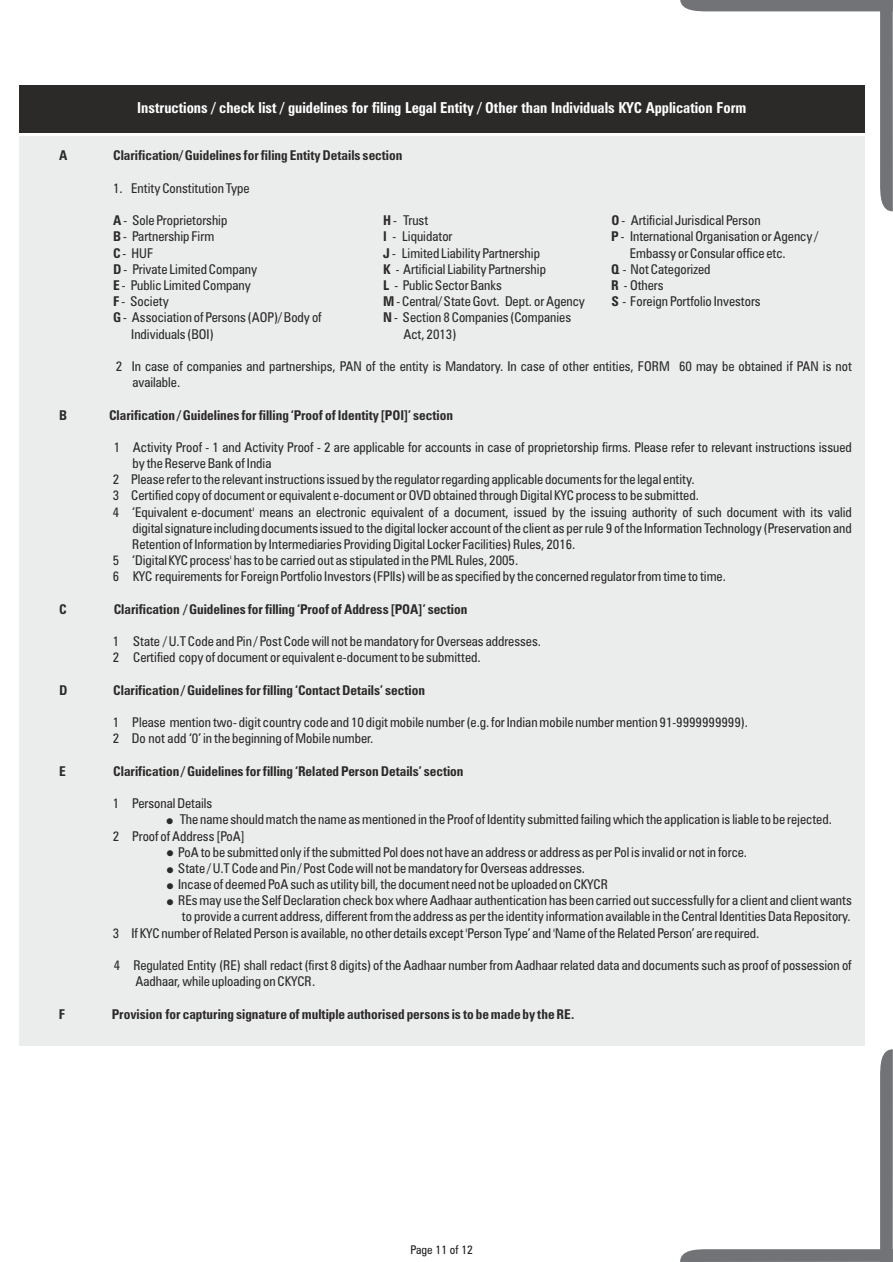
<style>
.page{position:relative;width:893px;height:1262px;background:#fff}
.page>*{position:absolute;margin:0;border:0;box-sizing:border-box;transform-origin:0 0}
.t1{font:700 condensed 15.15px "Zurich BT";color:#fefefe}
.t2{font:condensed 13.5px/16.2px "Zurich BT";color:#2b2a29}
.t3{font:700 condensed 13.5px "Zurich BT";color:#2b2a29}
.t4{font:condensed 12px "Zurich BT";color:#201e1e}
.s1{font-weight:700}
</style>
<div class="page">
<div style="left:19px;top:85px;width:845px;height:48px;background:#2b2a29"></div>
<div style="left:19px;top:137px;width:845px;height:908px;background:#ebecec"></div>
<svg style="left:680px;top:0;width:212px;height:211px"></svg>
<svg style="left:680px;top:1049px;width:212px;height:212px"></svg>
<p class="t1" style="left:137px;top:101px;width:611px">Instructions / check list / guidelines for filing Legal Entity / Other than Individuals KYC Application Form</p>
<p class="t3" style="left:59px;top:150px;width:10px">A</p>
<p class="t3" style="left:113px;top:150px;width:291px">Clarification/ Guidelines for filing Entity Details section</p>
<p class="t2" style="left:113px;top:181px;width:138px">1. Entity Constitution Type</p>
<p class="t2" style="left:113px;top:213px;width:116px"><span class="s1">A</span>- Sole Proprietorship</p>
<p class="t2" style="left:383px;top:213px;width:46px"><span class="s1">H</span>- Trust</p>
<p class="t2" style="left:611px;top:213px;width:151px"><span class="s1">O</span>- Artificial Jurisdical Person</p>
<p class="t2" style="left:113px;top:230px;width:103px"><span class="s1">B</span>- Partnership Firm</p>
<p class="t2" style="left:383px;top:230px;width:71px"><span class="s1">I</span> - Liquidator</p>
<p class="t2" style="left:611px;top:230px;width:208px"><span class="s1">P</span> - International Organisation or Agency /</p>
<p class="t2" style="left:113px;top:246px;width:42px"><span class="s1">C</span> - HUF</p>
<p class="t2" style="left:383px;top:246px;width:158px"><span class="s1">J</span> - Limited Liability Partnership</p>
<p class="t2" style="left:630px;top:246px;width:157px">Embassy or Consular office etc.</p>
<p class="t2" style="left:113px;top:262px;width:145px"><span class="s1">D</span>- Private Limited Company</p>
<p class="t2" style="left:383px;top:262px;width:164px"><span class="s1">K</span> - Artificial Liability Partnership</p>
<p class="t2" style="left:611px;top:262px;width:101px"><span class="s1">Q</span> - Not Categorized</p>
<p class="t2" style="left:113px;top:278px;width:139px"><span class="s1">E</span> - Public Limited Company</p>
<p class="t2" style="left:383px;top:278px;width:120px"><span class="s1">L</span> - Public Sector Banks</p>
<p class="t2" style="left:611px;top:278px;width:54px"><span class="s1">R</span> - Others</p>
<p class="t2" style="left:113px;top:294px;width:57px"><span class="s1">F</span> - Society</p>
<p class="t2" style="left:383px;top:294px;width:203px"><span class="s1">M</span> - Central/ State Govt. Dept. or Agency</p>
<p class="t2" style="left:611px;top:294px;width:151px"><span class="s1">S</span> - Foreign Portfolio Investors</p>
<p class="t2" style="left:113px;top:311px;width:210px"><span class="s1">G</span>- Association of Persons (AOP)/ Body of</p>
<p class="t2" style="left:383px;top:311px;width:189px"><span class="s1">N</span>- Section 8 Companies (Companies</p>
<p class="t2" style="left:131px;top:327px;width:84px">Individuals (BOI)</p>
<p class="t2" style="left:403px;top:327px;width:54px">Act, 2013)</p>
<p class="t2" style="left:132px;top:359px;width:721px;text-indent:-16px">2 In case of companies and partnerships, PAN of the entity is Mandatory. In case of other entities, FORM 60 may be obtained if PAN is not available.</p>
<p class="t3" style="left:59px;top:409px;width:9px">B</p>
<p class="t3" style="left:109px;top:409px;width:345px">Clarification / Guidelines for filling ‘Proof of Identity [POI]’ section</p>
<p class="t2" style="left:114px;top:440px;width:739px">1 Activity Proof - 1 and Activity Proof - 2 are applicable for accounts in case of proprietorship firms. Please refer to relevant instructions issued</p>
<p class="t2" style="left:132px;top:456px;width:141px">by the Reserve Bank of India</p>
<p class="t2" style="left:113px;top:472px;width:583px">2 Please refer to the relevant instructions issued by the regulator regarding applicable documents for the legal entity.</p>
<p class="t2" style="left:113px;top:489px;width:587px">3 Certified copy of document or equivalent e-document or OVD obtained through Digital KYC process to be submitted.</p>
<p class="t2" style="left:113px;top:505px;width:740px">4 ‘Equivalent e-document' means an electronic equivalent of a document, issued by the issuing authority of such document with its valid</p>
<p class="t2" style="left:132px;top:521px;width:721px">digital signature including documents issued to the digital locker account of the client as per rule 9 of the Information Technology (Preservation and</p>
<p class="t2" style="left:132px;top:537px;width:444px">Retention of Information by Intermediaries Providing Digital Locker Facilities) Rules, 2016.</p>
<p class="t2" style="left:113px;top:553px;width:407px">5 ‘DigitalKYCprocess' has to be carried out as stipulated in the PML Rules, 2005.</p>
<p class="t2" style="left:113px;top:570px;width:614px">6 KYC requirements for Foreign Portfolio Investors (FPlIs) will be as specified by the concerned regulator from time to time.</p>
<p class="t3" style="left:59px;top:603px;width:9px">C</p>
<p class="t3" style="left:114px;top:603px;width:355px">Clarification / Guidelines for filling ‘Proof of Address [POA]’ section</p>
<p class="t2" style="left:113px;top:634px;width:429px">1 State / U.T Code and Pin / Post Code will not be mandatory for Overseas addresses.<br>2 Certified copy of document or equivalent e-document to be submitted.</p>
<p class="t3" style="left:59px;top:684px;width:10px">D</p>
<p class="t3" style="left:113px;top:684px;width:313px">Clarification / Guidelines for filling ‘Contact Details’ section</p>
<p class="t2" style="left:113px;top:715px;width:636px">1 Please mention two- digit country code and 10 digit mobile number (e.g. for Indian mobile number mention 91-9999999999).<br>2 Do not add ‘0’ in the beginning of Mobile number.</p>
<p class="t3" style="left:59px;top:765px;width:8px">E</p>
<p class="t3" style="left:113px;top:765px;width:352px">Clarification / Guidelines for filling ‘Related Person Details’ section</p>
<p class="t2" style="left:113px;top:796px;width:101px">1 Personal Details</p>
<p class="t2" style="left:113px;top:812px;width:720px;text-indent:54px">■ The name should match the name as mentioned in the Proof of Identity submitted failing which the application is liable to be rejected.<br>2 Proof of Address [PoA]</p>
<p class="t2" style="left:167px;top:845px;width:581px">■ PoA to be submitted only if the submitted Pol does not have an address or address as per Pol is invalid or not in force.</p>
<p class="t2" style="left:167px;top:861px;width:419px">■ State / U.T Code and Pin / Post Code will not be mandatory for Overseas addresses.</p>
<p class="t2" style="left:167px;top:877px;width:442px">■ Incase of deemed PoA such as utility bill, the document need not be uploaded on CKYCR</p>
<p class="t2" style="left:167px;top:893px;width:686px">■ REs may use the Self Declaration check box where Aadhaar authentication has been carried out successfully for a client and client wants</p>
<p class="t2" style="left:182px;top:909px;width:670px">to provide a current address, different from the address as per the identity information available in the Central Identities Data Repository.</p>
<p class="t2" style="left:113px;top:926px;width:648px">3 If KYC number of Related Person is available, no other details except 'Person Type’ and 'Name of the Related Person’ are required.</p>
<p class="t2" style="left:135px;top:958px;width:717px;text-indent:-22px">4 Regulated Entity (RE) shall redact (first 8 digits) of the Aadhaar number from Aadhaar related data and documents such as proof of possession of<br>Aadhaar, while uploading on CKYCR.</p>
<p class="t3" style="left:59px;top:1008px;width:8px">F</p>
<p class="t3" style="left:112px;top:1008px;width:464px">Provision for capturing signature of multiple authorised persons is to be made by the RE.</p>
<p class="t4" style="left:410px;top:1244px;width:64px">Page 11 of 12</p>
</div>
